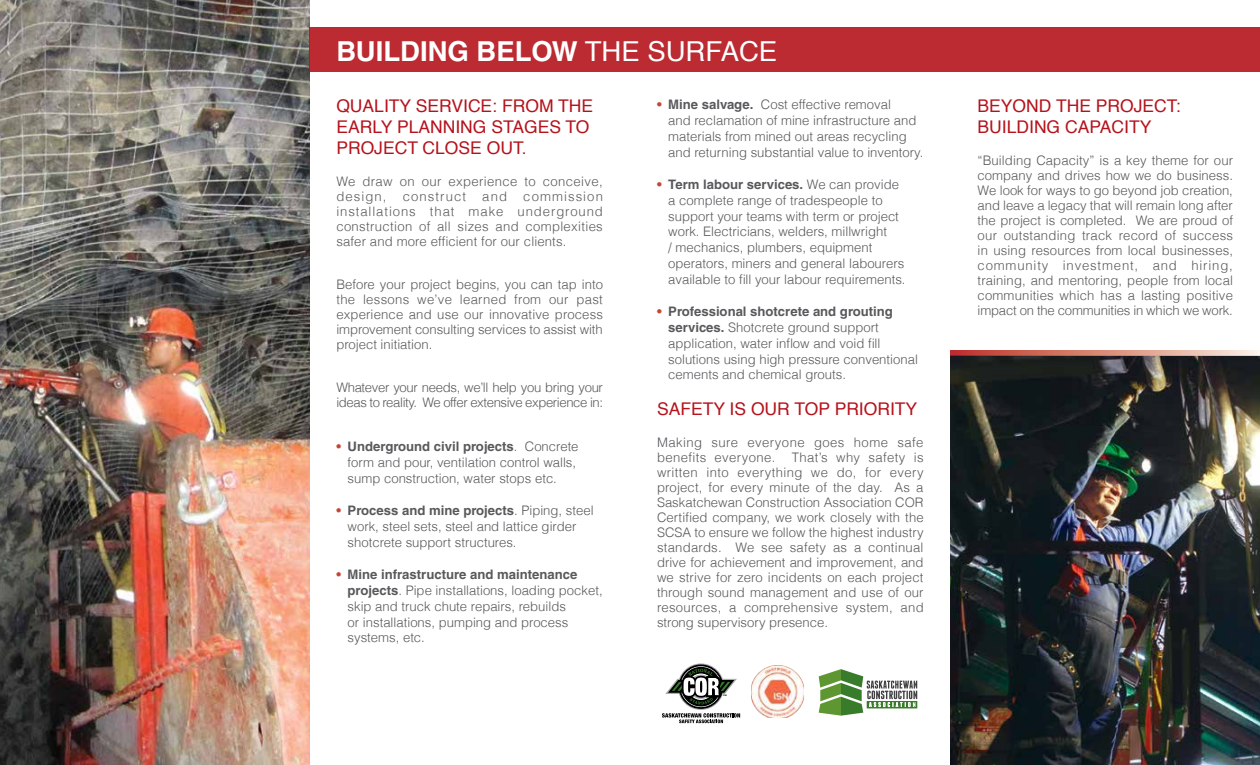
<style>
.page{position:relative;width:1260px;height:765px;background:#fff}
.page>*{position:absolute;margin:0;border:0;box-sizing:border-box;transform-origin:0 0}
.t1{font:700 27.5px "Helvetica";color:#fff}
.t2{font:17.5px/21px "Helvetica";color:#b5121b}
.t3{font:300 13.12px/15px "Helvetica";color:#58595b}
.t4{font:300 13.12px/15px "Helvetica";letter-spacing:-.03em;color:#58595b}
.t5{font:300 13.12px/15px "Helvetica";letter-spacing:.035em;color:#58595b}
.s1{font-weight:400}
.s2{font-weight:700;color:#c24836}
.s3{font-weight:700}
</style>
<div class="page">
<img style="left:0;top:0;width:309px;height:765px">
<div style="left:309px;top:27px;width:951px;height:45px;background:#bc2a32"></div>
<svg style="left:662px;top:713px;width:78px;height:10px"></svg>
<svg style="left:680px;top:665px;width:42px;height:43px"></svg>
<div style="left:679px;top:664px;width:44px;height:45px;border:2px solid #000;border-radius:50%"></div>
<div style="left:681px;top:667px;width:40px;height:40px;border:2px solid #000;border-radius:50%"></div>
<svg style="left:665px;top:669px;width:72px;height:36px"></svg>
<svg style="left:819px;top:669px;width:98px;height:47px"></svg>
<img style="left:751px;top:665px;width:53px;height:53px">
<img style="left:951px;top:355px;width:309px;height:410px">
<svg style="left:951px;top:351px;width:309px;height:4px"></svg>
<h1 class="t1" style="left:336px;top:34px;width:442px">BUILDING BELOW <span class="s1">THE SURFACE</span></h1>
<p class="t3" style="left:668px;top:97px;width:257px;line-height:15.8px;text-indent:-11px"><span class="s2">•</span> <span class="s3">Mine salvage.</span> Cost effective removal<br>and reclamation of mine infrastructure and materials from mined out areas recycling and returning substantial value to inventory.</p>
<p class="t3" style="left:668px;top:177px;width:239px;line-height:15.8px;text-indent:-11px"><span class="s2">•</span> <span class="s3">Term labour services.</span> We can provide a complete range of tradespeople to support your teams with term or project work. Electricians, welders, millwright<br>/ mechanics, plumbers, equipment operators, miners and general labourers available to fill your labour requirements.</p>
<p class="t3" style="left:668px;top:304px;width:251px;line-height:15.8px;text-indent:-11px"><span class="s2">•</span> <span class="s3">Professional shotcrete and grouting services.</span> Shotcrete ground support application, water inflow and void fill solutions using high pressure conventional cements and chemical grouts.</p>
<h2 class="t2" style="left:336px;top:96px;width:258px">QUALITY SERVICE: FROM THE<br>EARLY PLANNING STAGES TO<br>PROJECT CLOSE OUT.</h2>
<p class="t3" style="left:336px;top:174px;width:268px;text-align:justify">We draw on our experience to conceive, design, construct and commission installations that make underground construction of all sizes and complexities safer and more efficient for our clients.</p>
<p class="t3" style="left:336px;top:277px;width:268px;text-align:justify">Before your project begins, you can tap into the lessons we’ve learned from our past experience and use our innovative process improvement consulting services to assist with project initiation.</p>
<p class="t4" style="left:336px;top:380px;width:268px">Whatever your needs, we’ll help you bring your ideas to reality. We offer extensive experience in:</p>
<p class="t3" style="left:348px;top:438px;width:232px;line-height:15.8px;text-indent:-11px"><span class="s2">•</span> <span class="s3">Underground civil projects</span>. Concrete form and pour, ventilation control walls, sump construction, water stops etc.</p>
<p class="t3" style="left:348px;top:503px;width:248px;line-height:15.8px;text-indent:-11px"><span class="s2">•</span> <span class="s3">Process and mine projects</span>. Piping, steel work, steel sets, steel and lattice girder shotcrete support structures.</p>
<p class="t3" style="left:348px;top:567px;width:257px;line-height:15.8px;text-indent:-11px"><span class="s2">•</span> <span class="s3">Mine infrastructure and maintenance projects</span>. Pipe installations, loading pocket, skip and truck chute repairs, rebuilds<br>or installations, pumping and process systems, etc.</p>
<h2 class="t2" style="left:657px;top:399px;width:262px">SAFETY IS OUR TOP PRIORITY</h2>
<p class="t5" style="left:657px;top:435px;width:268px">Making sure everyone goes home safe benefits everyone.</p>
<p class="t3" style="left:657px;top:450px;width:268px;text-align:justify;text-indent:135px">That’s why safety is written into everything we do, for every project, for every minute of the day. As a Saskatchewan Construction Association COR Certified company, we work closely with the SCSA to ensure we follow the highest industry standards. We see safety as a continual drive for achievement and improvement, and we strive for zero incidents on each project through sound management and use of our resources, a comprehensive system, and strong supervisory presence.</p>
<h2 class="t2" style="left:978px;top:96px;width:204px">BEYOND THE PROJECT:<br>BUILDING CAPACITY</h2>
<p class="t3" style="left:978px;top:153px;width:257px;text-align:justify">“Building Capacity” is a key theme for our company and drives how we do business.<br>We look for ways to go beyond job creation, and leave a legacy that will remain long after the project is completed. We are proud of our outstanding track record of success in using resources from local businesses, community investment, and hiring, training, and mentoring, people from local communities which has a lasting positive impact on the communities in which we work.</p>
</div>
